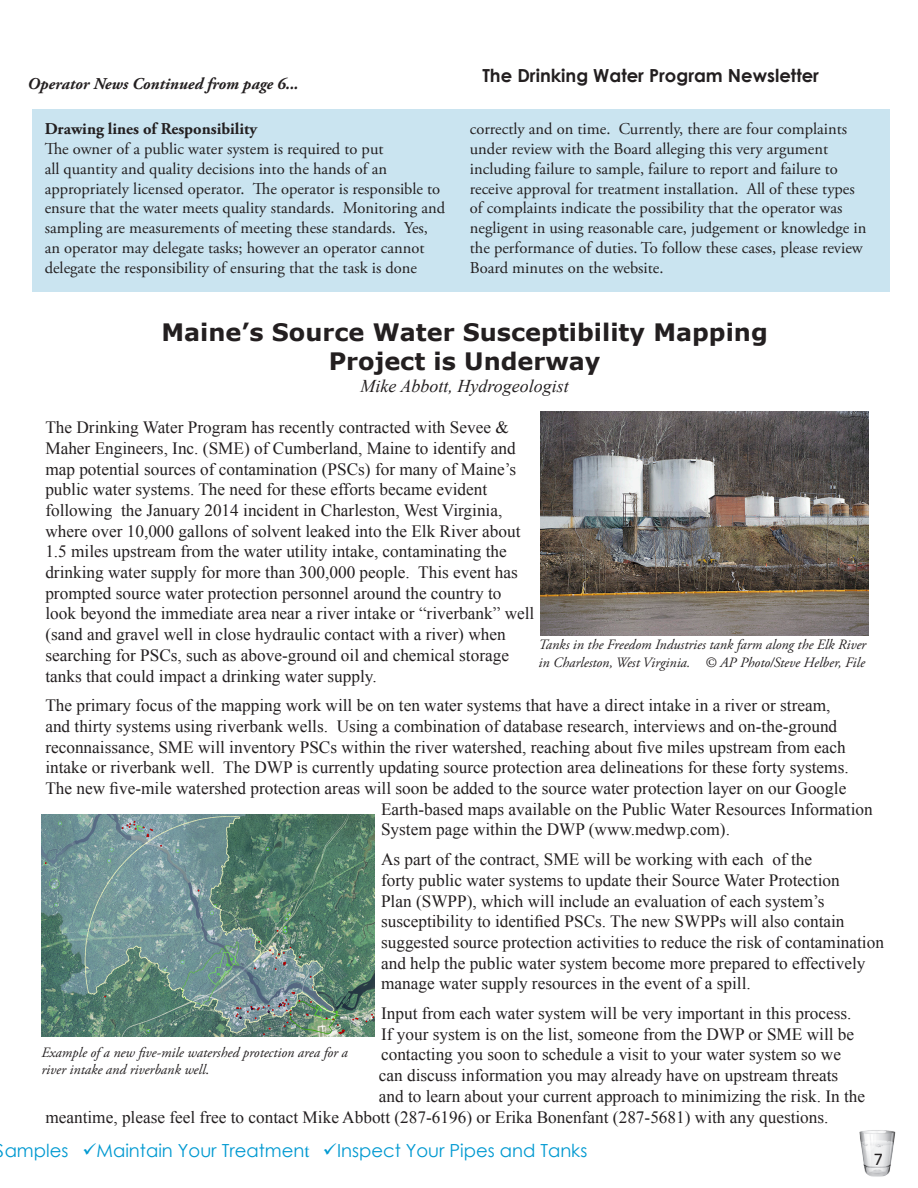
<style>
.page{position:relative;width:918px;height:1188px;background:#fff}
.page>*{position:absolute;margin:0;border:0;box-sizing:border-box;transform-origin:0 0}
.t1{font:700 24px "Verdana";color:#231f20}
.t2{font:18px "Century Gothic";color:#0099d1}
.t3{font:700 18px "Century Gothic";color:#231f20}
.t4{font:italic 18px "Times New Roman";color:#231f20}
.t5{font:18px "Calibri";color:#231f20}
.t6{font:17.25px/20.7px "Times New Roman";color:#231f20}
.t7{font:16.5px/19.8px "Adobe Garamond Pro";color:#231f20}
.t8{font:italic 700 16.5px "Adobe Garamond Pro";color:#231f20}
.t9{font:700 16.5px "Adobe Garamond Pro";color:#231f20}
.t10{font:italic 14.25px/17.1px "Adobe Garamond Pro";color:#231f20}
.s1{font-style:normal}
.s2{font-family:"Times New Roman"}
</style>
<div class="page">
<img style="left:859px;top:1130px;width:37px;height:47px">
<div style="left:32px;top:109px;width:858px;height:183px;background:#cae4f0"></div>
<img style="left:540px;top:412px;width:329px;height:224px">
<img style="left:41px;top:814px;width:334px;height:223px">
<p class="t8" style="left:28px;top:75px;width:272px">Operator News Continued from page 6...</p>
<p class="t9" style="left:45px;top:119px;width:214px">Drawing lines of Responsibility</p>
<p class="t7" style="left:45px;top:139px;width:402px">The owner of a public water system is required to put<br>all quantity and quality decisions into the hands of an appropriately licensed operator. The operator is responsible to ensure that the water meets quality standards. Monitoring and sampling are measurements of meeting these standards. Yes, an operator may delegate tasks; however an operator cannot delegate the responsibility of ensuring that the task is done</p>
<p class="t3" style="left:482px;top:62px;width:338px">The Drinking Water Program Newsletter</p>
<p class="t7" style="left:470px;top:120px;width:398px">correctly and on time. Currently, there are four complaints under review with the Board alleging this very argument including failure to sample, failure to report and failure to receive approval for treatment installation. All of these types of complaints indicate the possibility that the operator was negligent in using reasonable care, judgement or knowledge in the performance of duties. To follow these cases, please review Board minutes on the website.</p>
<p class="t1" style="left:162px;top:316px;width:608px">Maine’s Source Water Susceptibility Mapping</p>
<p class="t1" style="left:329px;top:344px;width:273px">Project is Underway</p>
<p class="t4" style="left:360px;top:373px;width:210px">Mike Abbott, Hydrogeologist</p>
<p class="t6" style="left:45px;top:417px;width:491px">The Drinking Water Program has recently contracted with Sevee &amp; Maher Engineers, Inc. (SME) of Cumberland, Maine to identify and map potential sources of contamination (PSCs) for many of Maine’s public water systems. The need for these efforts became evident following the January 2014 incident in Charleston, West Virginia, where over 10,000 gallons of solvent leaked into the Elk River about 1.5 miles upstream from the water utility intake, contaminating the drinking water supply for more than 300,000 people. This event has prompted source water protection personnel around the country to look beyond the immediate area near a river intake or “riverbank” well (sand and gravel well in close hydraulic contact with a river) when searching for PSCs, such as above-ground oil and chemical storage tanks that could impact a drinking water supply.</p>
<p class="t6" style="left:45px;top:695px;width:787px">The primary focus of the mapping work will be on ten water systems that have a direct intake in a river or stream,</p>
<p class="t6" style="left:45px;top:716px;width:793px">and thirty systems using riverbank wells. Using a combination of database research, interviews and on-the-ground</p>
<p class="t6" style="left:45px;top:736px;width:802px">reconnaissance, SME will inventory PSCs within the river watershed, reaching about five miles upstream from each</p>
<p class="t6" style="left:45px;top:757px;width:805px">intake or riverbank well. The DWP is currently updating source protection area delineations for these forty systems.</p>
<p class="t6" style="left:45px;top:778px;width:802px">The new five-mile watershed protection areas will soon be added to the source water protection layer on our Google</p>
<p class="t6" style="left:381px;top:798px;width:493px">Earth-based maps available on the Public Water Resources Information</p>
<p class="t6" style="left:381px;top:819px;width:350px">System page within the DWP (www.medwp.com).</p>
<p class="t6" style="left:381px;top:849px;width:504px">As part of the contract, SME will be working with each of the<br>forty public water systems to update their Source Water Protection<br>Plan (SWPP), which will include an evaluation of each system’s susceptibility to identified PSCs. The new SWPPs will also contain suggested source protection activities to reduce the risk of contamination and help the public water system become more prepared to effectively manage water supply resources in the event of a spill.</p>
<p class="t6" style="left:381px;top:1003px;width:472px">Input from each water system will be very important in this process.</p>
<p class="t6" style="left:381px;top:1023px;width:475px">If your system is on the list, someone from the DWP or SME will be</p>
<p class="t6" style="left:381px;top:1044px;width:461px">contacting you soon to schedule a visit to your water system so we</p>
<p class="t6" style="left:379px;top:1065px;width:461px">can discuss information you may already have on upstream threats</p>
<p class="t6" style="left:379px;top:1085px;width:488px">and to learn about your current approach to minimizing the risk. In the</p>
<p class="t6" style="left:45px;top:1107px;width:785px">meantime, please feel free to contact Mike Abbott (287-6196) or Erika Bonenfant (287-5681) with any questions.</p>
<p class="t10" style="left:539px;top:637px;width:329px">Tanks in the Freedom Industries tank farm along the Elk River in Charleston, West Virginia. © AP Photo/Steve Helber, File</p>
<p class="t10" style="left:41px;top:1044px;width:308px">Example of a new five-mile watershed protection area for a river intake and riverbank well<span class="s1">.</span></p>
<p class="t2" style="left:5px;top:1138px;width:584px">amples ✓Maintain Your Treatmen<span class="s2">t</span> ✓Inspect Your Pipes and Tanks</p>
<p class="t5" style="left:874px;top:1148px;width:11px">7</p>
</div>
